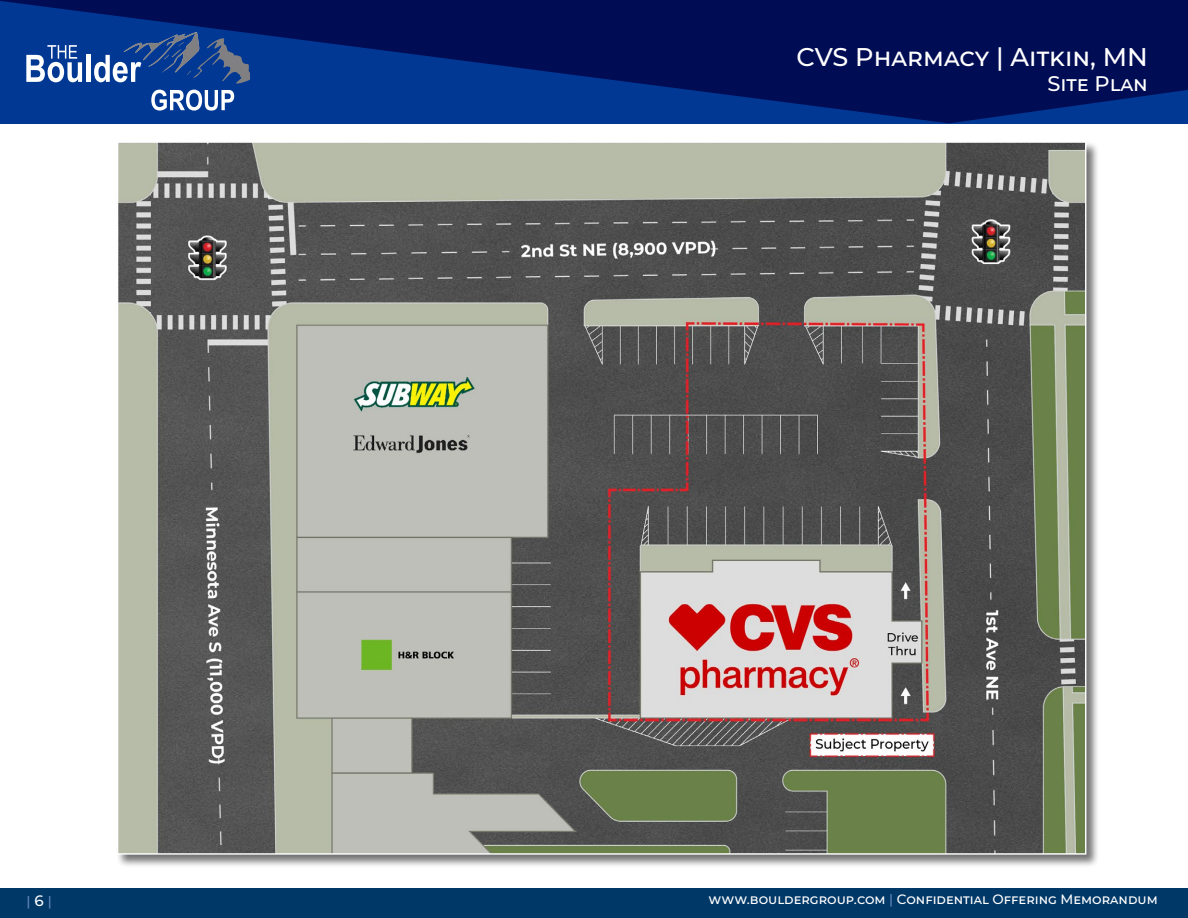
<style>
.page{position:relative;width:1188px;height:918px;background:#fff}
.page>*{position:absolute;margin:0;border:0;box-sizing:border-box;transform-origin:0 0}
.t1{font:500 25.5px "Montserrat";color:#fff}
.t2{font:500 21px "Montserrat";color:#fff}
.t3{font:500 13.5px "Montserrat";color:#fff}
.t4{font:500 13.5px "Montserrat";color:#6688be}
.s1{font-size:15px;color:#fff}
.s2{color:#6688be}
</style>
<div class="page">
<svg style="left:0;top:0;width:1188px;height:123px;background:#001c6b"></svg>
<div style="left:1px;top:888px;width:1187px;height:30px;background:#003867"></div>
<svg style="left:26px;top:45px;width:56px;height:37px"></svg>
<div style="left:86px;top:55px;width:5px;height:27px;background:#fff"></div>
<svg style="left:94px;top:32px;width:156px;height:52px;background:#265197"></svg>
<svg style="left:151px;top:90px;width:83px;height:21px"></svg>
<div style="left:116px;top:141px;width:984px;height:727px;background:#000;opacity:.55"></div>
<img style="left:119px;top:143px;width:965px;height:710px">
<h1 class="t1" style="left:797px;top:39px;width:353px">CVS Pharmacy | Aitkin, MN</h1>
<h2 class="t2" style="left:1047px;top:69px;width:102px">Site Plan</h2>
<p class="t4" style="left:26px;top:892px;width:27px">| <span class="s1">6</span> |</p>
<p class="t3" style="left:709px;top:890px;width:451px">www.bouldergroup.com <span class="s2">|</span> Confidential Offering Memorandum</p>
</div>
